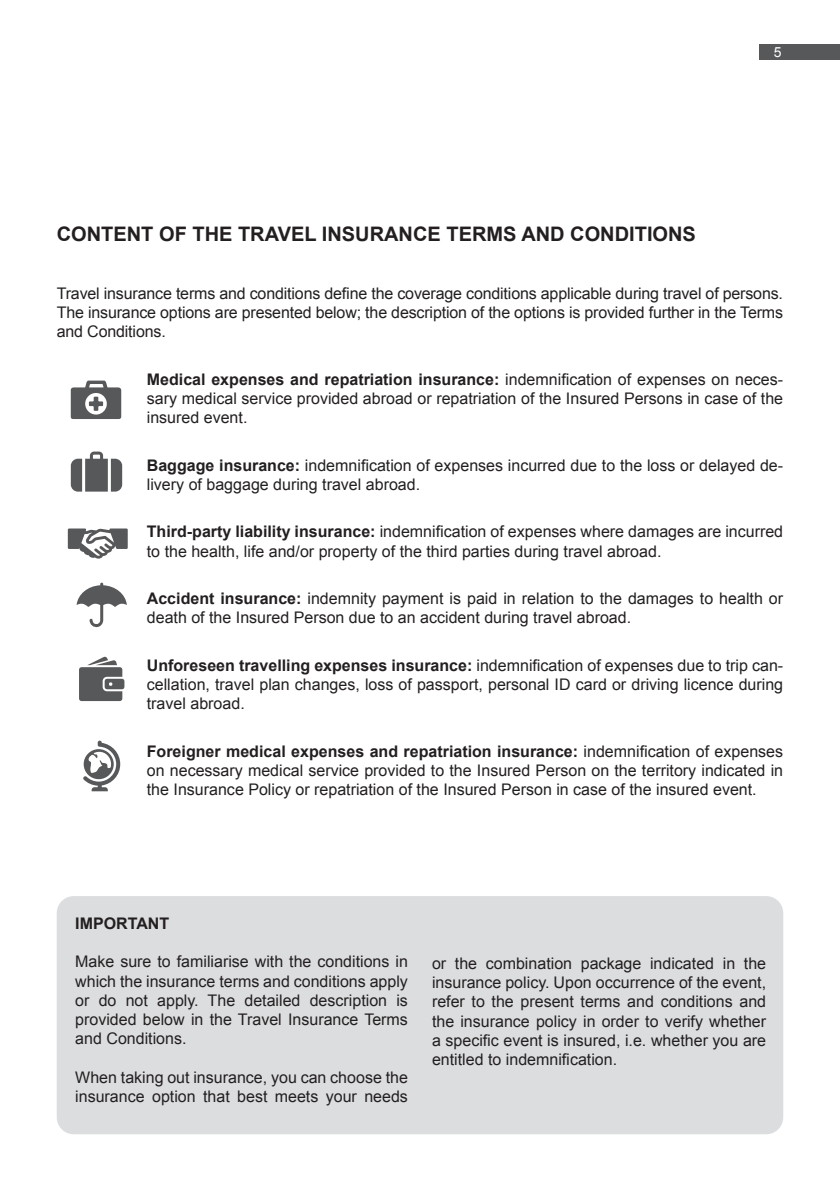
<style>
.page{position:relative;width:840px;height:1191px;background:#fff}
.page>*{position:absolute;margin:0;border:0;box-sizing:border-box;transform-origin:0 0}
.t1{font:700 20px "Arial";color:#231f20}
.t2{font:16px/19.2px "Arial";color:#231f20;text-align:justify}
.t3{font:700 16px "Arial";color:#231f20}
.t4{font:14px "Arial";color:#fff}
.s1{font-weight:700}
</style>
<div class="page">
<div style="left:759px;top:44px;width:80px;height:16px;background:#57585a"></div>
<div style="left:57px;top:896px;width:725px;height:238px;background:#dcdddf;border-radius:17px"></div>
<svg style="left:71px;top:380px;width:50px;height:39px"></svg>
<svg style="left:71px;top:451px;width:51px;height:40px"></svg>
<svg style="left:68px;top:528px;width:60px;height:30px"></svg>
<svg style="left:83px;top:740px;width:37px;height:51px"></svg>
<svg style="left:79px;top:656px;width:45px;height:45px"></svg>
<svg style="left:77px;top:582px;width:50px;height:46px"></svg>
<p class="t1" style="left:57px;top:221px;width:640px">CONTENT OF THE TRAVEL INSURANCE TERMS AND CONDITIONS</p>
<p class="t4" style="left:773px;top:43px;width:9px">5</p>
<p class="t2" style="left:57px;top:283px;width:727px">Travel insurance terms and conditions define the coverage conditions applicable during travel of persons.<br>The insurance options are presented below; the description of the options is provided further in the Terms and Conditions.</p>
<p class="t2" style="left:147px;top:369px;width:637px"><span class="s1">Medical expenses and repatriation insurance:</span> indemnification of expenses on neces&shy;sary medical service provided abroad or repatriation of the Insured Persons in case of the insured event.</p>
<p class="t2" style="left:147px;top:455px;width:637px"><span class="s1">Baggage insurance:</span> indemnification of expenses incurred due to the loss or delayed de&shy;livery of baggage during travel abroad.</p>
<p class="t2" style="left:147px;top:522px;width:637px"><span class="s1">Third-party liability insurance:</span> indemnification of expenses where damages are incurred to the health, life and/or property of the third parties during travel abroad.</p>
<p class="t2" style="left:147px;top:589px;width:637px"><span class="s1">Accident insurance:</span> indemnity payment is paid in relation to the damages to health or death of the Insured Person due to an accident during travel abroad.</p>
<p class="t2" style="left:147px;top:656px;width:637px"><span class="s1">Unforeseen travelling expenses insurance:</span> indemnification of expenses due to trip can&shy;cellation, travel plan changes, loss of passport, personal ID card or driving licence during travel abroad.</p>
<p class="t2" style="left:147px;top:742px;width:637px"><span class="s1">Foreigner medical expenses and repatriation insurance:</span> indemnification of expenses on necessary medical service provided to the Insured Person on the territory indicated in the Insurance Policy or repatriation of the Insured Person in case of the insured event.</p>
<p class="t3" style="left:75px;top:912px;width:95px">IMPORTANT</p>
<p class="t2" style="left:75px;top:952px;width:334px">Make sure to familiarise with the conditions in which the insurance terms and conditions apply or do not apply. The detailed description is provided below in the Travel Insurance Terms and Conditions.</p>
<p class="t2" style="left:75px;top:1067px;width:334px">When taking out insurance, you can choose the insurance option that best meets your needs</p>
<p class="t2" style="left:432px;top:954px;width:335px">or the combination package indicated in the insurance policy. Upon occurrence of the event, refer to the present terms and conditions and the insurance policy in order to verify whether a specific event is insured, i.e. whether you are entitled to indemnification.</p>
</div>
